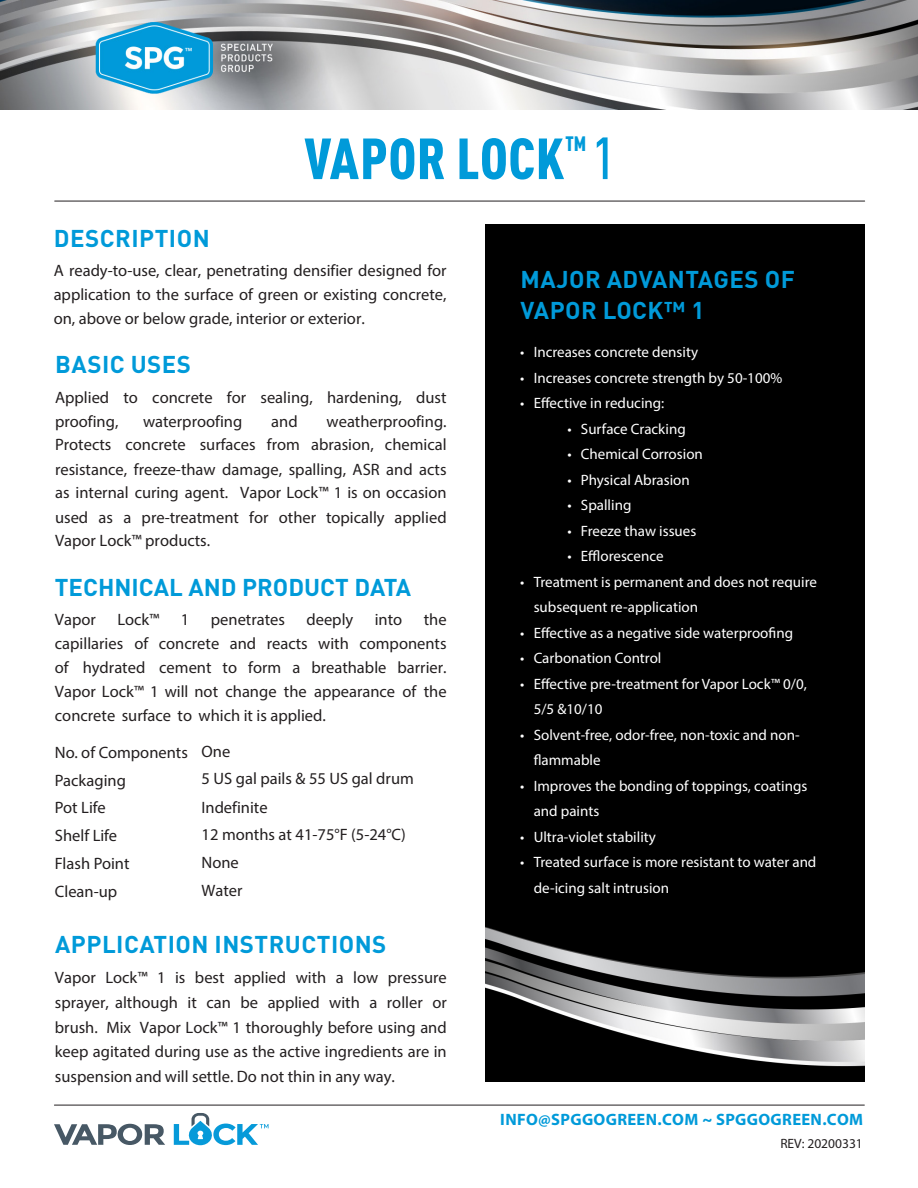
<style>
.page{position:relative;width:918px;height:1188px;background:#fff}
.page>*{position:absolute;margin:0;border:0;box-sizing:border-box;transform-origin:0 0}
.t1{font:900 condensed 57px "DIN Pro";letter-spacing:.01em;color:#009ad9}
.BODY{font:700 24px/31.2px "DIN Pro";letter-spacing:.02em;color:#009ad9}
.BODY-2{font:700 24px "DIN Pro";color:#009ad9}
.BODY-3{font:16.5px/24px "Myriad Pro";color:#231f20;text-align:justify}
.BULLET{font:16.5px/27.8px "Myriad Pro";color:#231f20}
.t2{font:700 16.5px "Myriad Pro";letter-spacing:.02em;color:#009ad9}
.t3{font:15px/25.5px "Myriad Pro";color:#fff}
.t4{font:13.5px "Myriad Pro";color:#231f20}
.BODY-4{font:12px "Myriad Pro";color:#fff}
.s1{font-weight:500;font-size:58.5px}
</style>
<div class="page">
<img style="left:485px;top:225px;width:379px;height:856px">
<hr style="left:54px;top:1105px;width:810px;height:1px;background:#231f20">
<hr style="left:55px;top:201px;width:810px;height:1px;background:#231f20">
<svg style="left:54px;top:1124px;width:111px;height:21px"></svg>
<svg style="left:174px;top:1113px;width:95px;height:32px"></svg>
<img style="left:1px;top:0;width:917px;height:110px">
<p class="BODY-4" style="left:185px;top:45px;width:9px">™</p>
<p class="t1" style="left:304px;top:114px;width:312px">VAPOR LOCK<sup>™</sup> <span class="s1">1</span></p>
<p class="BODY" style="left:54px;top:219px;width:157px">DESCRIPTION</p>
<p class="BODY-3" style="left:54px;top:258px;width:394px">A ready-to-use, clear, penetrating densifier designed for application to the surface of green or existing concrete, on, above or below grade, interior or exterior.</p>
<p class="BODY" style="left:55px;top:346px;width:137px">BASIC USES</p>
<p class="BODY-3" style="left:55px;top:385px;width:393px">Applied to concrete for sealing, hardening, dust proofing,</p>
<p class="BODY-3" style="left:55px;top:409px;width:393px;text-indent:272px">weatherproofing.<br>Protects concrete surfaces from abrasion, chemical resistance, freeze-thaw damage, spalling, ASR and acts as internal curing agent. Vapor Lock™ 1 is on occasion used as a pre-treatment for other topically applied Vapor Lock™ products.</p>
<p class="BODY-2" style="left:55px;top:567px;width:358px">TECHNICAL AND PRODUCT DATA</p>
<p class="BODY-3" style="left:55px;top:608px;width:43px">Vapor</p>
<p class="BODY-3" style="left:117px;top:608px;width:44px">Lock™</p>
<p class="BODY-3" style="left:181px;top:608px;width:10px">1</p>
<p class="BODY-3" style="left:211px;top:608px;width:76px">penetrates</p>
<p class="BODY-3" style="left:306px;top:608px;width:48px">deeply</p>
<p class="BODY-3" style="left:375px;top:608px;width:29px">into</p>
<p class="BODY-3" style="left:143px;top:409px;width:101px">waterproofing</p>
<p class="BODY-3" style="left:271px;top:409px;width:28px">and</p>
<p class="BODY-3" style="left:55px;top:608px;width:393px;text-indent:369px">the capillaries of concrete and reacts with components of hydrated cement to form a breathable barrier.<br>Vapor Lock™ 1 will not change the appearance of the concrete surface to which it is applied.</p>
<p class="BULLET" style="left:55px;top:738px;width:134px">No. of Components</p>
<p class="BULLET" style="left:55px;top:766px;width:73px">Packaging</p>
<p class="BULLET" style="left:55px;top:794px;width:52px">Pot Life</p>
<p class="BULLET" style="left:55px;top:821px;width:64px">Shelf Life</p>
<p class="BULLET" style="left:55px;top:849px;width:76px">Flash Point</p>
<p class="BULLET" style="left:55px;top:877px;width:64px">Clean-up</p>
<p class="BULLET" style="left:202px;top:738px;width:214px">One<br>5 US gal pails &amp; 55 US gal drum<br>Indefinite<br>12 months at 41-75°F (5-24°C)<br>None<br>Water</p>
<p class="BODY" style="left:55px;top:926px;width:333px">APPLICATION INSTRUCTIONS</p>
<p class="BODY-3" style="left:55px;top:965px;width:393px;line-height:24.8px">Vapor Lock™ 1 is best applied with a low pressure sprayer, although it can be applied with a roller or brush. Mix Vapor Lock™ 1 thoroughly before using and keep agitated during use as the active ingredients are in suspension and will settle. Do not thin in any way.</p>
<p class="BODY" style="left:520px;top:261px;width:276px">MAJOR ADVANTAGES OF<br>VAPOR LOCK™ 1</p>
<p class="t3" style="left:520px;top:339px;width:180px">• Increases concrete density</p>
<p class="t3" style="left:520px;top:365px;width:264px">• Increases concrete strength by 50-100%</p>
<p class="t3" style="left:520px;top:390px;width:146px">• Effective in reducing:</p>
<p class="t3" style="left:567px;top:416px;width:120px">• Surface Cracking</p>
<p class="t3" style="left:567px;top:441px;width:137px">• Chemical Corrosion</p>
<p class="t3" style="left:567px;top:467px;width:124px">• Physical Abrasion</p>
<p class="t3" style="left:567px;top:492px;width:65px">• Spalling</p>
<p class="t3" style="left:567px;top:518px;width:130px">• Freeze thaw issues</p>
<p class="t3" style="left:567px;top:543px;width:98px">• Efflorescence</p>
<p class="t3" style="left:534px;top:569px;width:285px;text-indent:-14px">• Treatment is permanent and does not require subsequent re-application</p>
<p class="t3" style="left:520px;top:620px;width:274px">• Effective as a negative side waterproofing</p>
<p class="t3" style="left:520px;top:645px;width:143px">• Carbonation Control</p>
<p class="t3" style="left:534px;top:671px;width:275px;text-indent:-14px">• Effective pre-treatment for Vapor Lock™ 0/0,<br>5/5 &amp;10/10</p>
<p class="t3" style="left:534px;top:722px;width:267px;text-indent:-14px">• Solvent-free, odor-free, non-toxic and non&shy;flammable</p>
<p class="t3" style="left:534px;top:773px;width:275px;text-indent:-14px">• Improves the bonding of toppings, coatings and paints</p>
<p class="t3" style="left:520px;top:824px;width:137px">• Ultra-violet stability</p>
<p class="t3" style="left:534px;top:849px;width:284px;text-indent:-14px">• Treated surface is more resistant to water and de-icing salt intrusion</p>
<p class="t2" style="left:500px;top:1109px;width:364px">INFO@SPGGOGREEN.COM ~ SPGGOGREEN.COM</p>
<p class="t4" style="left:780px;top:1135px;width:84px">REV: 20200331</p>
</div>
